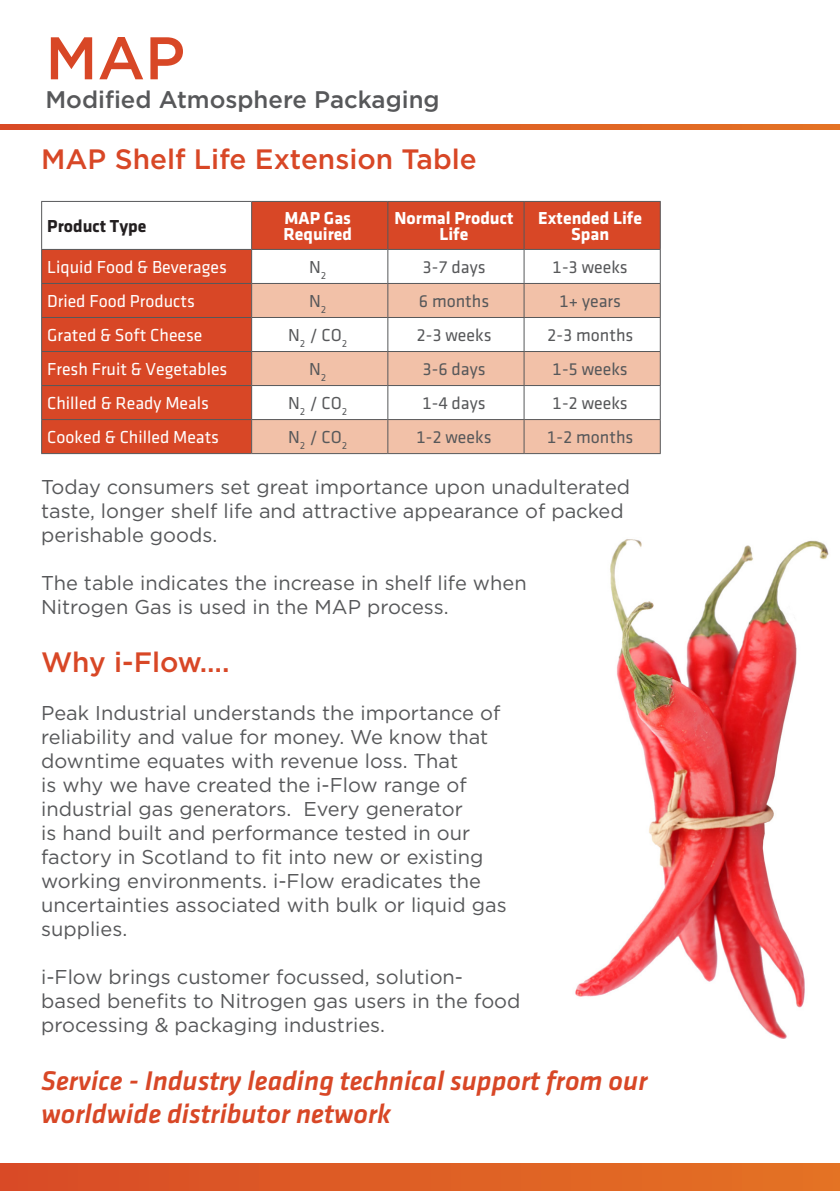
<style>
.page{position:relative;width:840px;height:1191px;background:#fff}
.page>*{position:absolute;margin:0;border:0;box-sizing:border-box;transform-origin:0 0}
.t1{font:500 60px "Gotham";color:#d84726}
.t2{font:italic 500 28px/33.6px "Klavika";color:#d84726}
.t3{font:500 28px "Gotham";color:#d84726}
.t4{font:500 24px "Gotham";color:#57585a}
.t5{font:20px/24px "Gotham";color:#57585a}
.t6{font:18px "Klavika Regular TF";color:#57585a}
.t7{font:18px "Klavika Regular TF";color:#fff}
.t8{font:700 18px/16px "Klavika";color:#fff;text-align:center}
.t9{font:700 18px "Klavika";color:#231f20}
</style>
<div class="page">
<img style="left:575px;top:539px;width:254px;height:499px">
<svg style="left:42px;top:202px;width:617px;height:251px;fill:#d84726"></svg>
<svg style="left:252px;top:284px;width:407px;height:169px;fill:#f2c1a8"></svg>
<hr style="left:41px;top:201px;width:210px;height:1px;background:#57585a">
<hr style="left:41px;top:202px;width:1px;height:47px;background:#57585a">
<hr style="left:251px;top:201px;width:136px;height:1px;background:#57585a">
<hr style="left:251px;top:202px;width:1px;height:47px;background:#57585a">
<hr style="left:387px;top:201px;width:136px;height:1px;background:#57585a">
<hr style="left:387px;top:202px;width:1px;height:47px;background:#57585a">
<hr style="left:523px;top:201px;width:137px;height:1px;background:#57585a">
<hr style="left:523px;top:202px;width:1px;height:47px;background:#57585a">
<hr style="left:659px;top:202px;width:1px;height:47px;background:#57585a">
<hr style="left:41px;top:249px;width:210px;height:1px;background:#57585a">
<hr style="left:41px;top:250px;width:1px;height:33px;background:#57585a">
<hr style="left:251px;top:249px;width:136px;height:1px;background:#57585a">
<hr style="left:251px;top:250px;width:1px;height:33px;background:#57585a">
<hr style="left:387px;top:249px;width:136px;height:1px;background:#57585a">
<hr style="left:387px;top:250px;width:1px;height:33px;background:#57585a">
<hr style="left:523px;top:249px;width:137px;height:1px;background:#57585a">
<hr style="left:523px;top:250px;width:1px;height:33px;background:#57585a">
<hr style="left:659px;top:250px;width:1px;height:33px;background:#57585a">
<hr style="left:41px;top:283px;width:210px;height:1px;background:#57585a">
<hr style="left:41px;top:284px;width:1px;height:33px;background:#57585a">
<hr style="left:251px;top:283px;width:136px;height:1px;background:#57585a">
<hr style="left:251px;top:284px;width:1px;height:33px;background:#57585a">
<hr style="left:387px;top:283px;width:136px;height:1px;background:#57585a">
<hr style="left:387px;top:284px;width:1px;height:33px;background:#57585a">
<hr style="left:523px;top:283px;width:137px;height:1px;background:#57585a">
<hr style="left:523px;top:284px;width:1px;height:33px;background:#57585a">
<hr style="left:659px;top:284px;width:1px;height:33px;background:#57585a">
<hr style="left:41px;top:317px;width:210px;height:1px;background:#57585a">
<hr style="left:41px;top:318px;width:1px;height:33px;background:#57585a">
<hr style="left:251px;top:317px;width:136px;height:1px;background:#57585a">
<hr style="left:251px;top:318px;width:1px;height:33px;background:#57585a">
<hr style="left:387px;top:317px;width:136px;height:1px;background:#57585a">
<hr style="left:387px;top:318px;width:1px;height:33px;background:#57585a">
<hr style="left:523px;top:317px;width:137px;height:1px;background:#57585a">
<hr style="left:523px;top:318px;width:1px;height:33px;background:#57585a">
<hr style="left:659px;top:318px;width:1px;height:33px;background:#57585a">
<hr style="left:41px;top:351px;width:210px;height:1px;background:#57585a">
<hr style="left:41px;top:352px;width:1px;height:33px;background:#57585a">
<hr style="left:251px;top:351px;width:136px;height:1px;background:#57585a">
<hr style="left:251px;top:352px;width:1px;height:33px;background:#57585a">
<hr style="left:387px;top:351px;width:136px;height:1px;background:#57585a">
<hr style="left:387px;top:352px;width:1px;height:33px;background:#57585a">
<hr style="left:523px;top:351px;width:137px;height:1px;background:#57585a">
<hr style="left:523px;top:352px;width:1px;height:33px;background:#57585a">
<hr style="left:659px;top:352px;width:1px;height:33px;background:#57585a">
<hr style="left:41px;top:385px;width:210px;height:1px;background:#57585a">
<hr style="left:41px;top:386px;width:1px;height:33px;background:#57585a">
<hr style="left:251px;top:385px;width:136px;height:1px;background:#57585a">
<hr style="left:251px;top:386px;width:1px;height:33px;background:#57585a">
<hr style="left:387px;top:385px;width:136px;height:1px;background:#57585a">
<hr style="left:387px;top:386px;width:1px;height:33px;background:#57585a">
<hr style="left:523px;top:385px;width:137px;height:1px;background:#57585a">
<hr style="left:523px;top:386px;width:1px;height:33px;background:#57585a">
<hr style="left:659px;top:386px;width:1px;height:33px;background:#57585a">
<hr style="left:41px;top:419px;width:210px;height:1px;background:#57585a">
<hr style="left:41px;top:420px;width:1px;height:33px;background:#57585a">
<hr style="left:251px;top:419px;width:136px;height:1px;background:#57585a">
<hr style="left:251px;top:420px;width:1px;height:33px;background:#57585a">
<hr style="left:387px;top:419px;width:136px;height:1px;background:#57585a">
<hr style="left:387px;top:420px;width:1px;height:33px;background:#57585a">
<hr style="left:523px;top:419px;width:137px;height:1px;background:#57585a">
<hr style="left:523px;top:420px;width:1px;height:33px;background:#57585a">
<hr style="left:659px;top:420px;width:1px;height:33px;background:#57585a">
<hr style="left:41px;top:453px;width:210px;height:1px;background:#57585a">
<hr style="left:251px;top:453px;width:136px;height:1px;background:#57585a">
<hr style="left:387px;top:453px;width:136px;height:1px;background:#57585a">
<hr style="left:523px;top:453px;width:137px;height:1px;background:#57585a">
<div style="left:0;top:1163px;width:839px;height:28px;background:linear-gradient(to right,#d84a26,#e47224)"></div>
<svg style="left:0;top:124px;width:839px;height:6px;background:#de5e24"></svg>
<p class="t1" style="left:45px;top:19px;width:141px">MAP</p>
<p class="t4" style="left:45px;top:84px;width:395px">Modified Atmosphere Packaging</p>
<p class="t3" style="left:41px;top:141px;width:437px">MAP Shelf Life Extension Table</p>
<p class="t9" style="left:47px;top:216px;width:101px">Product Type</p>
<p class="t8" style="left:283px;top:210px;width:70px;text-align:left">MAP Gas<br>Required</p>
<p class="t8" style="left:394px;top:210px;width:120px">Normal Product<br>Life</p>
<p class="t8" style="left:538px;top:210px;width:105px">Extended Life<br>Span</p>
<p class="t7" style="left:47px;top:257px;width:181px">Liquid Food &amp; Beverages</p>
<p class="t6" style="left:309px;top:257px;width:19px">N<sub>2</sub></p>
<p class="t6" style="left:422px;top:257px;width:65px">3-7 days</p>
<p class="t6" style="left:552px;top:257px;width:77px">1-3 weeks</p>
<p class="t7" style="left:47px;top:291px;width:149px">Dried Food Products</p>
<p class="t6" style="left:309px;top:291px;width:19px">N<sub>2</sub></p>
<p class="t6" style="left:418px;top:291px;width:72px">6 months</p>
<p class="t6" style="left:559px;top:291px;width:63px">1+ years</p>
<p class="t7" style="left:47px;top:325px;width:157px">Grated &amp; Soft Cheese</p>
<p class="t6" style="left:288px;top:325px;width:61px">N<sub>2</sub> / CO<sub>2</sub></p>
<p class="t6" style="left:416px;top:325px;width:77px">2-3 weeks</p>
<p class="t6" style="left:546px;top:325px;width:88px">2-3 months</p>
<p class="t7" style="left:47px;top:359px;width:181px">Fresh Fruit &amp; Vegetables</p>
<p class="t6" style="left:309px;top:359px;width:19px">N<sub>2</sub></p>
<p class="t6" style="left:422px;top:359px;width:65px">3-6 days</p>
<p class="t6" style="left:552px;top:359px;width:77px">1-5 weeks</p>
<p class="t7" style="left:47px;top:393px;width:163px">Chilled &amp; Ready Meals</p>
<p class="t6" style="left:288px;top:393px;width:61px">N<sub>2</sub> / CO<sub>2</sub></p>
<p class="t6" style="left:422px;top:393px;width:65px">1-4 days</p>
<p class="t6" style="left:552px;top:393px;width:77px">1-2 weeks</p>
<p class="t7" style="left:47px;top:427px;width:173px">Cooked &amp; Chilled Meats</p>
<p class="t6" style="left:288px;top:427px;width:61px">N<sub>2</sub> / CO<sub>2</sub></p>
<p class="t6" style="left:416px;top:427px;width:77px">1-2 weeks</p>
<p class="t6" style="left:546px;top:427px;width:88px">1-2 months</p>
<p class="t5" style="left:41px;top:474px;width:590px">Today consumers set great importance upon unadulterated taste, longer shelf life and attractive appearance of packed perishable goods.</p>
<p class="t5" style="left:41px;top:570px;width:487px">The table indicates the increase in shelf life when<br>Nitrogen Gas is used in the MAP process.</p>
<p class="t3" style="left:41px;top:643px;width:190px">Why i-Flow….</p>
<p class="t5" style="left:41px;top:700px;width:466px">Peak Industrial understands the importance of reliability and value for money. We know that downtime equates with revenue loss. That<br>is why we have created the i-Flow range of industrial gas generators. Every generator<br>is hand built and performance tested in our factory in Scotland to fit into new or existing working environments. i-Flow eradicates the uncertainties associated with bulk or liquid gas supplies.</p>
<p class="t5" style="left:41px;top:964px;width:480px">i-Flow brings customer focussed, solution&shy;based benefits to Nitrogen gas users in the food processing &amp; packaging industries.</p>
<p class="t2" style="left:41px;top:1063px;width:607px">Service - Industry leading technical support from our worldwide distributor network</p>
</div>
